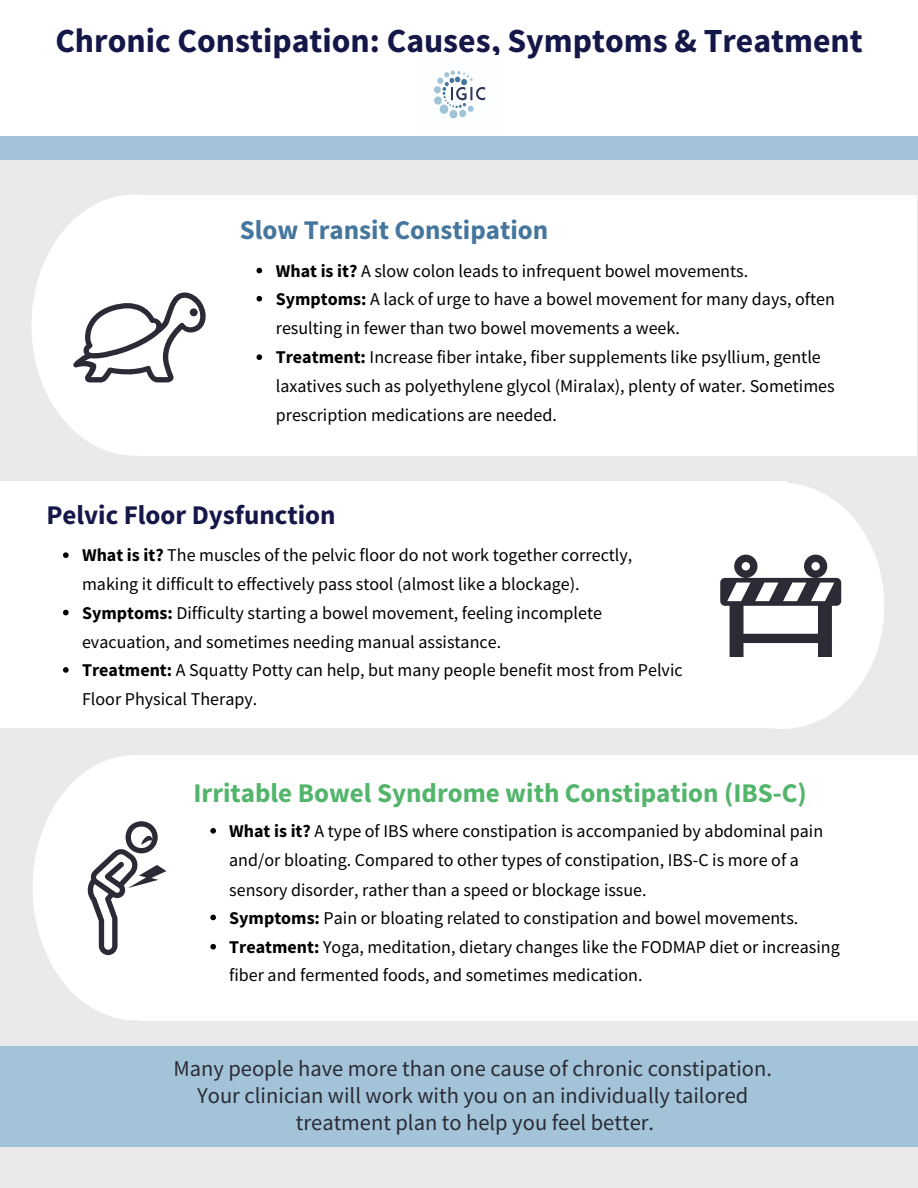
<style>
.page{position:relative;width:918px;height:1188px;background:#eaeaea}
.page>*{position:absolute;margin:0;border:0;box-sizing:border-box;transform-origin:0 0}
.t1{font:700 33.75px "Source Sans Pro";color:#151748}
.t2{font:700 27px "Source Sans Pro";color:#52b56b}
.t3{font:700 27px "Source Sans Pro";color:#45769d}
.t4{font:700 27px "Source Sans Pro";color:#151748}
.t5{font:22.5px/27px "Source Sans Pro";color:#2b2b35;text-align:center}
.t6{font:18px/29.2px "Source Sans Pro";color:#000}
.s1{font-weight:700}
</style>
<div class="page">
<div style="left:0;top:0;width:918px;height:137px;background:#fff"></div>
<div style="left:0;top:136px;width:918px;height:24px;background:#a3c4d8"></div>
<div style="left:138px;top:195px;width:779px;height:261px;background:#fff"></div>
<svg style="left:32px;top:195px;width:138px;height:261px;fill:#fff"></svg>
<svg style="left:73px;top:292px;width:133px;height:90px"></svg>
<svg style="left:772px;top:483px;width:112px;height:246px;fill:#fff"></svg>
<div style="left:0;top:482px;width:786px;height:246px;background:#fff"></div>
<svg style="left:720px;top:555px;width:121px;height:102px"></svg>
<div style="left:140px;top:755px;width:778px;height:265px;background:#fff"></div>
<svg style="left:33px;top:755px;width:182px;height:265px;fill:#fff"></svg>
<svg style="left:88px;top:821px;width:78px;height:134px"></svg>
<div style="left:0;top:1046px;width:918px;height:100px;background:#a3c4d8"></div>
<svg style="left:256px;top:268px;width:6px;height:5px"></svg>
<svg style="left:256px;top:296px;width:6px;height:6px"></svg>
<svg style="left:256px;top:354px;width:6px;height:6px"></svg>
<svg style="left:63px;top:552px;width:6px;height:6px"></svg>
<svg style="left:63px;top:610px;width:6px;height:5px"></svg>
<svg style="left:63px;top:667px;width:6px;height:6px"></svg>
<svg style="left:210px;top:828px;width:6px;height:6px"></svg>
<svg style="left:210px;top:915px;width:6px;height:5px"></svg>
<svg style="left:210px;top:944px;width:6px;height:6px"></svg>
<img style="left:434px;top:70px;width:52px;height:49px">
<p class="t1" style="left:55px;top:19px;width:809px">Chronic Constipation: Causes, Symptoms &amp; Treatment</p>
<p class="t3" style="left:240px;top:212px;width:310px">Slow Transit Constipation</p>
<p class="t6" style="left:276px;top:256px;width:474px"><span class="s1">What is it?</span> A slow colon leads to infrequent bowel movements.</p>
<p class="t6" style="left:276px;top:284px;width:561px"><span class="s1">Symptoms:</span> A lack of urge to have a bowel movement for many days, often resulting in fewer than two bowel movements a week.</p>
<p class="t6" style="left:276px;top:343px;width:560px;line-height:28.7px"><span class="s1">Treatment:</span> Increase fiber intake, fiber supplements like psyllium, gentle laxatives such as polyethylene glycol (Miralax), plenty of water. Sometimes prescription medications are needed.</p>
<p class="t4" style="left:46px;top:498px;width:291px">Pelvic Floor Dysfunction</p>
<p class="t6" style="left:82px;top:541px;width:552px;line-height:28.2px"><span class="s1">What is it?</span> The muscles of the pelvic floor do not work together correctly, making it difficult to effectively pass stool (almost like a blockage).</p>
<p class="t6" style="left:82px;top:598px;width:522px"><span class="s1">Symptoms:</span> Difficulty starting a bowel movement, feeling incomplete evacuation, and sometimes needing manual assistance.</p>
<p class="t6" style="left:82px;top:655px;width:602px"><span class="s1">Treatment:</span> A Squatty Potty can help, but many people benefit most from Pelvic<br>Floor Physical Therapy.</p>
<p class="t2" style="left:193px;top:776px;width:615px">Irritable Bowel Syndrome with Constipation (IBS-C)</p>
<p class="t6" style="left:229px;top:816px;width:595px"><span class="s1">What is it?</span> A type of IBS where constipation is accompanied by abdominal pain and/or bloating. Compared to other types of constipation, IBS-C is more of a sensory disorder, rather than a speed or blockage issue.</p>
<p class="t6" style="left:229px;top:903px;width:571px"><span class="s1">Symptoms:</span> Pain or bloating related to constipation and bowel movements.</p>
<p class="t6" style="left:229px;top:932px;width:612px;line-height:28.2px"><span class="s1">Treatment:</span> Yoga, meditation, dietary changes like the FODMAP diet or increasing fiber and fermented foods, and sometimes medication.</p>
<h1 class="t5" style="left:173px;top:1054px;width:600px">Many people have more than one cause of chronic constipation.<br>Your clinician will work with you on an individually tailored treatment plan to help you feel better.</h1>
</div>
